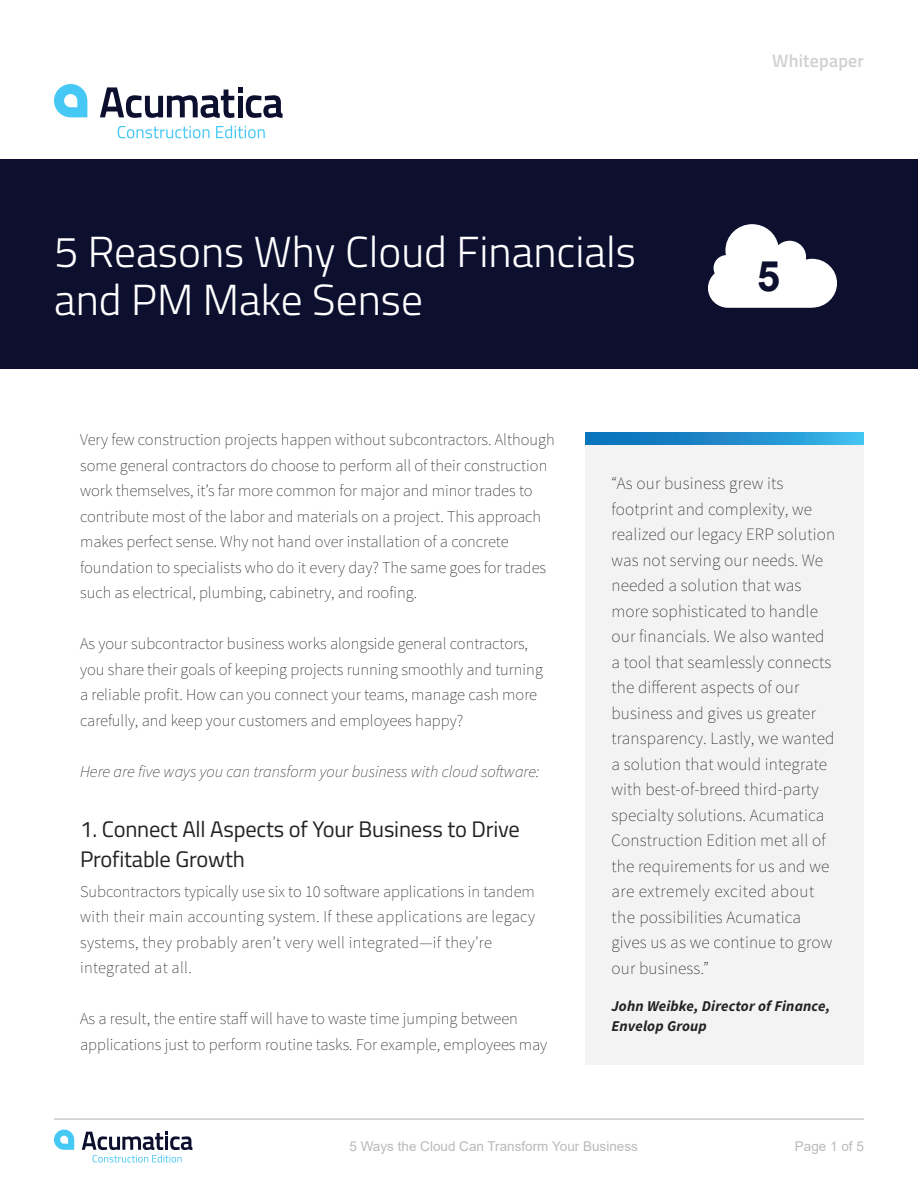
<style>
.page{position:relative;width:918px;height:1188px;background:#fff}
.page>*{position:absolute;margin:0;border:0;box-sizing:border-box;transform-origin:0 0}
.t1{font:300 43.5px/48px "Titillium Web";color:#fff}
.t2{font:700 42px "Arial";color:#0d0f2f}
.t3{font:22.5px/30px "Titillium Web";letter-spacing:-.01em;color:#242322}
.t4{font:600 18px "Titillium Web";letter-spacing:.01em;color:#d1d1d3}
.t5{font:200 17.25px/25.5px "Source Sans Pro";letter-spacing:.01em;color:#242322}
.t6{font:200 16.5px/25.5px "Source Sans Pro";color:#242322}
.t7{font:200 16.5px/25.5px "Source Sans Pro";letter-spacing:.02em;color:#242322}
.t8{font:italic 200 16.5px "Source Sans Pro";color:#242322}
.t9{font:italic 700 15px/19.5px "Source Sans Pro";letter-spacing:.01em;color:#242322}
.t10{font:13.5px "Arial";color:#bababc}
</style>
<div class="page">
<svg style="left:54px;top:1130px;width:20px;height:20px"></svg>
<svg style="left:82px;top:1131px;width:111px;height:32px"></svg>
<hr style="left:54px;top:1118px;width:810px;height:2px;background:#bababc">
<div style="left:0;top:160px;width:918px;height:209px;background:#0d0f2f"></div>
<div style="left:585px;top:442px;width:279px;height:623px;background:#f3f3f3"></div>
<svg style="left:118px;top:126px;width:92px;height:12px"></svg>
<svg style="left:216px;top:126px;width:49px;height:12px"></svg>
<svg style="left:54px;top:84px;width:33px;height:33px"></svg>
<svg style="left:100px;top:87px;width:183px;height:31px"></svg>
<svg style="left:585px;top:433px;width:279px;height:12px;background:#208ecd"></svg>
<svg style="left:708px;top:224px;width:129px;height:84px"></svg>
<p class="t1" style="left:54px;top:225px;width:584px">5 Reasons Why Cloud Financials and PM Make Sense</p>
<p class="t4" style="left:772px;top:47px;width:93px">Whitepaper</p>
<p class="t2" style="left:757px;top:247px;width:25px">5</p>
<p class="t6" style="left:80px;top:427px;width:476px">Very few construction projects happen without subcontractors. Although some general contractors do choose to perform all of their construction work themselves, it’s far more common for major and minor trades to contribute most of the labor and materials on a project. This approach makes perfect sense. Why not hand over installation of a concrete foundation to specialists who do it every day? The same goes for trades such as electrical, plumbing, cabinetry, and roofing.</p>
<p class="t6" style="left:80px;top:631px;width:464px">As your subcontractor business works alongside general contractors, you share their goals of keeping projects running smoothly and turning a reliable profit. How can you connect your teams, manage cash more carefully, and keep your customers and employees happy?</p>
<p class="t8" style="left:80px;top:761px;width:461px">Here are five ways you can transform your business with cloud software:</p>
<p class="t3" style="left:80px;top:813px;width:441px">1. Connect All Aspects of Your Business to Drive<br>Profitable Growth</p>
<p class="t7" style="left:80px;top:878px;width:456px">Subcontractors typically use six to 10 software applications in tandem with their main accounting system. If these applications are legacy systems, they probably aren’t very well integrated—if they’re integrated at all.</p>
<p class="t6" style="left:80px;top:1006px;width:469px">As a result, the entire staff will have to waste time jumping between applications just to perform routine tasks. For example, employees may</p>
<p class="t5" style="left:611px;top:471px;width:225px">“As our business grew its footprint and complexity, we realized our legacy ERP solution was not serving our needs. We needed a solution that was more sophisticated to handle our financials. We also wanted a tool that seamlessly connects the different aspects of our business and gives us greater transparency. Lastly, we wanted a solution that would integrate with best-of-breed third-party specialty solutions. Acumatica<br>Construction Edition met all of the requirements for us and we are extremely excited about the possibilities Acumatica gives us as we continue to grow our business.”</p>
<p class="t9" style="left:611px;top:996px;width:220px">John Weibke, Director of Finance,<br>Envelop Group</p>
<p class="t10" style="left:349px;top:1137px;width:290px">5 Ways the Cloud Can Transform Your Business</p>
<p class="t10" style="left:795px;top:1137px;width:71px">Page 1 of 5</p>
</div>
